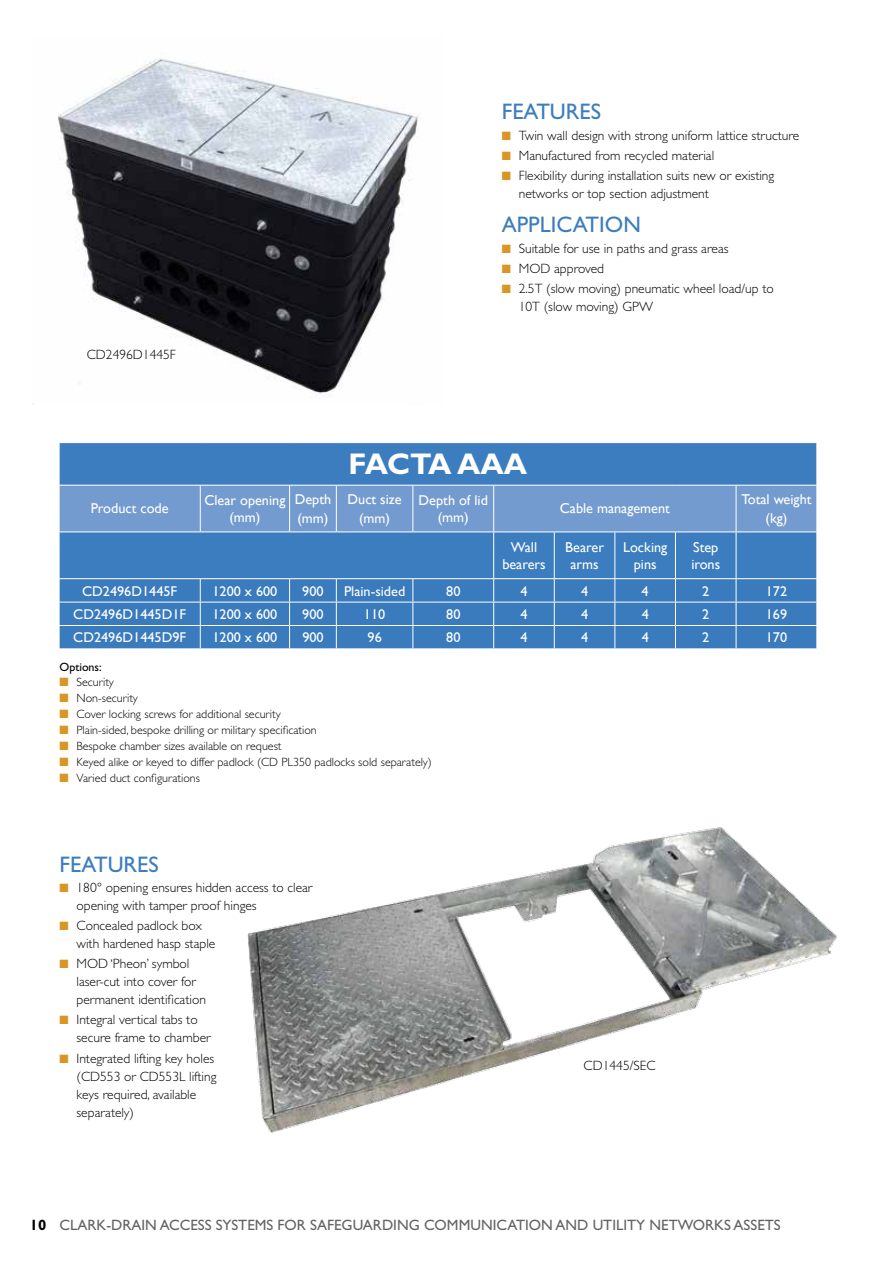
<style>
.page{position:relative;width:893px;height:1263px;background:#fff}
.page>*{position:absolute;margin:0;border:0;box-sizing:border-box;transform-origin:0 0}
.t1{font:700 30px "Gill Sans";letter-spacing:-.02em;color:#fff}
.t2{font:22.5px "Gill Sans";color:#3b7dbf}
.t3{font:15px "Gill Sans";color:#636363}
.t4{font:14.25px/16.5px "Gill Sans";color:#fff;text-align:center}
.t5{font:14.25px "Gill Sans";color:#fff}
.t6{font:300 13.5px/18px "Gill Sans";color:#000}
.t7{font:300 12px "Gill Sans";color:#000}
.t8{font:12px "Gill Sans";color:#000}
.s1{color:#d99625}
.s2{font-weight:700;color:#000}
</style>
<div class="page">
<img style="left:58px;top:58px;width:362px;height:339px">
<img style="left:247px;top:827px;width:590px;height:306px">
<div style="left:60px;top:443px;width:756px;height:135px;background:#3b7dbf"></div>
<div style="left:60px;top:486px;width:756px;height:45px;background:#739bcf"></div>
<div style="left:60px;top:579px;width:756px;height:69px;background:#3a7bbe"></div>
<hr style="left:200px;top:485px;width:1px;height:46px;background:#fff">
<hr style="left:289px;top:485px;width:1px;height:46px;background:#fff">
<hr style="left:336px;top:485px;width:1px;height:46px;background:#fff">
<hr style="left:554px;top:532px;width:1px;height:46px;background:#fff">
<hr style="left:59px;top:602px;width:141px;height:1px;background:#fff">
<hr style="left:200px;top:602px;width:90px;height:1px;background:#fff">
<hr style="left:290px;top:602px;width:46px;height:1px;background:#fff">
<hr style="left:336px;top:602px;width:77px;height:1px;background:#fff">
<hr style="left:413px;top:602px;width:81px;height:1px;background:#fff">
<hr style="left:494px;top:602px;width:60px;height:1px;background:#fff">
<hr style="left:554px;top:602px;width:61px;height:1px;background:#fff">
<hr style="left:615px;top:602px;width:60px;height:1px;background:#fff">
<hr style="left:675px;top:602px;width:61px;height:1px;background:#fff">
<hr style="left:736px;top:602px;width:81px;height:1px;background:#fff">
<hr style="left:59px;top:625px;width:141px;height:1px;background:#fff">
<svg style="left:59px;top:579px;width:1px;height:69px"></svg>
<hr style="left:200px;top:625px;width:90px;height:1px;background:#fff">
<svg style="left:200px;top:579px;width:1px;height:69px"></svg>
<hr style="left:290px;top:625px;width:46px;height:1px;background:#fff">
<svg style="left:289px;top:579px;width:1px;height:69px"></svg>
<hr style="left:336px;top:625px;width:77px;height:1px;background:#fff">
<svg style="left:336px;top:579px;width:1px;height:69px"></svg>
<hr style="left:413px;top:625px;width:81px;height:1px;background:#fff">
<svg style="left:412px;top:579px;width:1px;height:69px"></svg>
<hr style="left:494px;top:625px;width:60px;height:1px;background:#fff">
<svg style="left:493px;top:579px;width:1px;height:69px"></svg>
<hr style="left:554px;top:625px;width:61px;height:1px;background:#fff">
<svg style="left:554px;top:579px;width:1px;height:69px"></svg>
<hr style="left:615px;top:625px;width:60px;height:1px;background:#fff">
<svg style="left:614px;top:579px;width:1px;height:69px"></svg>
<hr style="left:675px;top:625px;width:61px;height:1px;background:#fff">
<svg style="left:675px;top:579px;width:1px;height:69px"></svg>
<hr style="left:736px;top:625px;width:81px;height:1px;background:#fff">
<svg style="left:736px;top:579px;width:1px;height:69px"></svg>
<svg style="left:816px;top:579px;width:1px;height:69px"></svg>
<hr style="left:614px;top:532px;width:1px;height:46px;background:#fff">
<hr style="left:675px;top:532px;width:1px;height:46px;background:#fff">
<hr style="left:736px;top:531px;width:81px;height:1px;background:#fff">
<hr style="left:736px;top:532px;width:1px;height:46px;background:#fff">
<hr style="left:412px;top:485px;width:1px;height:46px;background:#fff">
<hr style="left:59px;top:485px;width:141px;height:1px;background:#fff">
<hr style="left:200px;top:485px;width:90px;height:1px;background:#fff">
<hr style="left:290px;top:485px;width:46px;height:1px;background:#fff">
<hr style="left:336px;top:485px;width:77px;height:1px;background:#fff">
<hr style="left:413px;top:485px;width:81px;height:1px;background:#fff">
<hr style="left:736px;top:485px;width:81px;height:1px;background:#fff">
<hr style="left:59px;top:531px;width:141px;height:1px;background:#fff">
<hr style="left:200px;top:531px;width:90px;height:1px;background:#fff">
<hr style="left:290px;top:531px;width:46px;height:1px;background:#fff">
<hr style="left:336px;top:531px;width:77px;height:1px;background:#fff">
<hr style="left:413px;top:531px;width:81px;height:1px;background:#fff">
<hr style="left:493px;top:532px;width:1px;height:46px;background:#fff">
<hr style="left:494px;top:485px;width:60px;height:1px;background:#fff">
<hr style="left:493px;top:485px;width:1px;height:46px;background:#fff">
<hr style="left:554px;top:485px;width:61px;height:1px;background:#fff">
<hr style="left:615px;top:485px;width:60px;height:1px;background:#fff">
<hr style="left:675px;top:485px;width:61px;height:1px;background:#fff">
<hr style="left:736px;top:485px;width:1px;height:46px;background:#fff">
<hr style="left:494px;top:531px;width:60px;height:1px;background:#fff">
<hr style="left:554px;top:531px;width:61px;height:1px;background:#fff">
<hr style="left:615px;top:531px;width:60px;height:1px;background:#fff">
<hr style="left:675px;top:531px;width:61px;height:1px;background:#fff">
<p class="t6" style="left:87px;top:346px;width:91px">CD2496D1445F</p>
<h2 class="t2" style="left:502px;top:99px;width:101px">FEATURES</h2>
<p class="t6" style="left:502px;top:126px;width:299px"><span class="s1">■</span> Twin wall design with strong uniform lattice structure</p>
<p class="t6" style="left:502px;top:146px;width:214px"><span class="s1">■</span> Manufactured from recycled material</p>
<p class="t6" style="left:519px;top:166px;width:257px;text-indent:-17px"><span class="s1">■</span> Flexibility during installation suits new or existing networks or top section adjustment</p>
<h2 class="t2" style="left:502px;top:212px;width:141px">APPLICATION</h2>
<p class="t6" style="left:502px;top:239px;width:228px"><span class="s1">■</span> Suitable for use in paths and grass areas</p>
<p class="t6" style="left:502px;top:259px;width:104px"><span class="s1">■</span> MOD approved</p>
<p class="t6" style="left:519px;top:279px;width:257px;text-indent:-17px"><span class="s1">■</span> 2.5T (slow moving) pneumatic wheel load/up to<br>10T (slow moving) GPW</p>
<h1 class="t1" style="left:349px;top:446px;width:180px">FACTA AAA</h1>
<p class="t4" style="left:91px;top:501px;width:79px">Product code</p>
<p class="t4" style="left:204px;top:492px;width:82px">Clear opening (mm)</p>
<p class="t4" style="left:295px;top:490px;width:38px;line-height:18.6px;text-align:left">Depth (mm)</p>
<p class="t4" style="left:348px;top:490px;width:56px;line-height:18.6px">Duct size (mm)</p>
<p class="t4" style="left:419px;top:492px;width:71px">Depth of lid (mm)</p>
<p class="t4" style="left:560px;top:501px;width:112px">Cable management</p>
<p class="t4" style="left:741px;top:490px;width:72px;line-height:18.6px">Total weight (kg)</p>
<p class="t4" style="left:502px;top:539px;width:45px">Wall bearers</p>
<p class="t4" style="left:565px;top:539px;width:40px">Bearer arms</p>
<p class="t4" style="left:623px;top:539px;width:46px">Locking pins</p>
<p class="t4" style="left:691px;top:539px;width:30px;text-align:left">Step irons</p>
<p class="t5" style="left:82px;top:583px;width:97px">CD2496D1445F</p>
<p class="t5" style="left:212px;top:583px;width:66px">1200 x 600</p>
<p class="t5" style="left:302px;top:583px;width:23px">900</p>
<p class="t5" style="left:344px;top:583px;width:63px">Plain-sided</p>
<p class="t5" style="left:446px;top:583px;width:16px">80</p>
<p class="t5" style="left:520px;top:583px;width:9px">4</p>
<p class="t5" style="left:581px;top:583px;width:9px">4</p>
<p class="t5" style="left:642px;top:583px;width:9px">4</p>
<p class="t5" style="left:702px;top:583px;width:9px">2</p>
<p class="t5" style="left:766px;top:583px;width:23px">172</p>
<p class="t5" style="left:73px;top:606px;width:114px">CD2496D1445D1F</p>
<p class="t5" style="left:212px;top:606px;width:66px">1200 x 600</p>
<p class="t5" style="left:302px;top:606px;width:23px">900</p>
<p class="t5" style="left:364px;top:606px;width:23px">110</p>
<p class="t5" style="left:446px;top:606px;width:16px">80</p>
<p class="t5" style="left:520px;top:606px;width:9px">4</p>
<p class="t5" style="left:581px;top:606px;width:9px">4</p>
<p class="t5" style="left:642px;top:606px;width:9px">4</p>
<p class="t5" style="left:702px;top:606px;width:9px">2</p>
<p class="t5" style="left:766px;top:606px;width:23px">169</p>
<p class="t5" style="left:73px;top:629px;width:114px">CD2496D1445D9F</p>
<p class="t5" style="left:213px;top:629px;width:66px">1200 x 600</p>
<p class="t5" style="left:302px;top:629px;width:23px">900</p>
<p class="t5" style="left:368px;top:629px;width:16px">96</p>
<p class="t5" style="left:446px;top:629px;width:16px">80</p>
<p class="t5" style="left:520px;top:629px;width:9px">4</p>
<p class="t5" style="left:581px;top:629px;width:9px">4</p>
<p class="t5" style="left:642px;top:629px;width:9px">4</p>
<p class="t5" style="left:702px;top:629px;width:9px">2</p>
<p class="t5" style="left:766px;top:629px;width:23px">170</p>
<p class="t8" style="left:60px;top:660px;width:44px">Options:</p>
<p class="t7" style="left:60px;top:675px;width:56px"><span class="s1">■</span> Security</p>
<p class="t7" style="left:60px;top:691px;width:80px"><span class="s1">■</span> Non-security</p>
<p class="t7" style="left:60px;top:707px;width:223px"><span class="s1">■</span> Cover locking screws for additional security</p>
<p class="t7" style="left:60px;top:723px;width:259px"><span class="s1">■</span> Plain-sided, bespoke drilling or military specification</p>
<p class="t7" style="left:60px;top:739px;width:224px"><span class="s1">■</span> Bespoke chamber sizes available on request</p>
<p class="t7" style="left:60px;top:755px;width:374px"><span class="s1">■</span> Keyed alike or keyed to differ padlock (CD PL350 padlocks sold separately)</p>
<p class="t7" style="left:60px;top:771px;width:142px"><span class="s1">■</span> Varied duct configurations</p>
<h2 class="t2" style="left:60px;top:851px;width:101px">FEATURES</h2>
<p class="t6" style="left:77px;top:878px;width:237px;text-indent:-17px"><span class="s1">■</span> 180° opening ensures hidden access to clear opening with tamper proof hinges</p>
<p class="t6" style="left:77px;top:917px;width:140px;text-indent:-17px"><span class="s1">■</span> Concealed padlock box with hardened hasp staple</p>
<p class="t6" style="left:77px;top:955px;width:131px;text-indent:-17px"><span class="s1">■</span> MOD ‘Pheon’ symbol laser-cut into cover for permanent identification</p>
<p class="t6" style="left:77px;top:1011px;width:136px;text-indent:-17px"><span class="s1">■</span> Integral vertical tabs to secure frame to chamber</p>
<p class="t6" style="left:77px;top:1049px;width:141px;text-indent:-17px"><span class="s1">■</span> Integrated lifting key holes (CD553 or CD553L lifting keys required, available separately)</p>
<p class="t6" style="left:584px;top:1056px;width:74px">CD1445/SEC</p>
<p class="t3" style="left:30px;top:1216px;width:752px"><span class="s2">10</span> CLARK-DRAIN ACCESS SYSTEMS FOR SAFEGUARDING COMMUNICATION AND UTILITY NETWORKS ASSETS</p>
</div>
